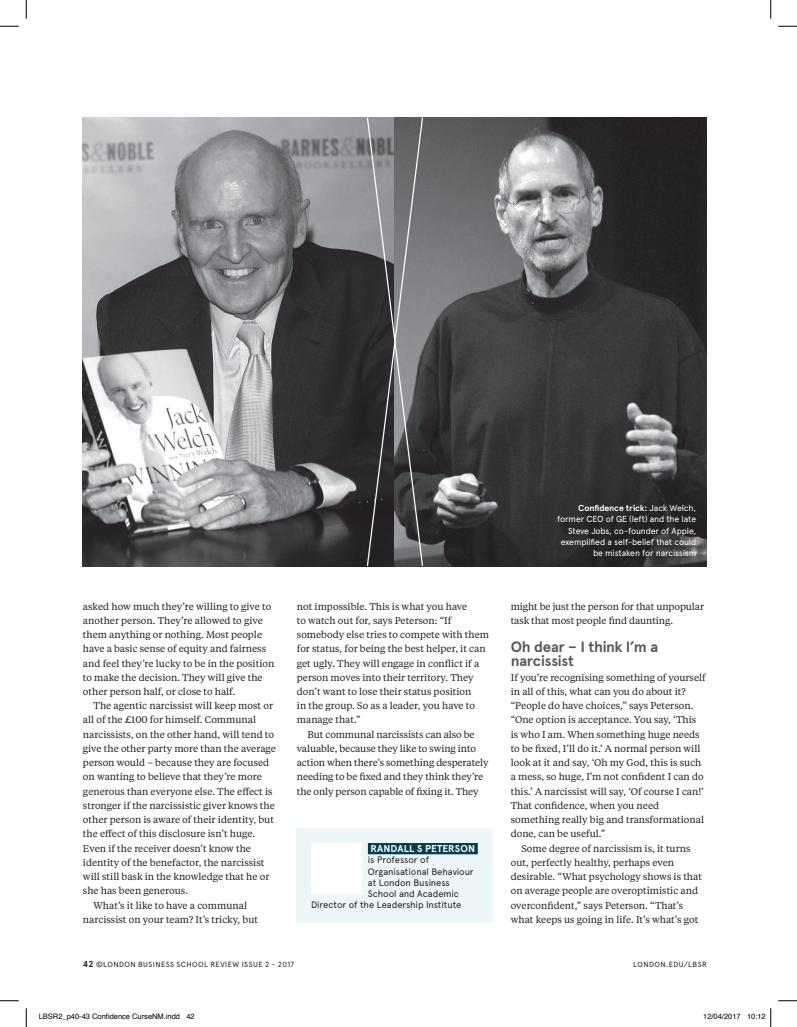
<style>
.page{position:relative;width:797px;height:1027px;background:#fff}
.page>*{position:absolute;margin:0;border:0;box-sizing:border-box;transform-origin:0 0}
.Subhead_Apercu{font:700 15px/13.8px "Apercu Pro";letter-spacing:-.015em;color:#555759}
.Author_box_out{font:700 10px "Apercu Pro";letter-spacing:.01em;color:#fff}
.Tiempos_Text_indent{font:9.75px/14.2px "Tiempos Text";color:#231f20}
.Tiempos_Text_no_inde{font:9.75px/14.2px "Tiempos Text";color:#231f20}
.Author_box_out-2{font:9.38px "Apercu Pro";letter-spacing:-.01em;color:#231f20}
.Apercu_captions{font:8.75px/11.2px "Apercu Pro";letter-spacing:-.02em;color:#fff;text-align:right}
.t1{font:7.5px "Apercu Pro";letter-spacing:.055em;color:#231f20}
.t2{font:7.5px "Helvetica";color:#000}
.s1{font-weight:700}
.s2{font-weight:700;font-size:8.75px}
</style>
<div class="page">
<div style="left:297px;top:829px;width:196px;height:94px;background:#edf6f9"></div>
<div style="left:368px;top:843px;width:110px;height:11px;background:#063c4d"></div>
<img style="left:83px;top:118px;width:624px;height:449px">
<div style="left:311px;top:843px;width:50px;height:50px;background:#fff"></div>
<svg style="left:366px;top:117px;width:58px;height:450px;background:#606062"></svg>
<svg style="left:613px;top:499px;width:94px;height:67px;background:#312e2f"></svg>
<svg style="left:0;top:25px;width:19px;height:2px"></svg>
<svg style="left:778px;top:25px;width:19px;height:2px"></svg>
<svg style="left:0;top:1000px;width:19px;height:1px"></svg>
<svg style="left:778px;top:1000px;width:19px;height:1px"></svg>
<svg style="left:25px;top:0;width:2px;height:19px"></svg>
<svg style="left:25px;top:1008px;width:2px;height:19px"></svg>
<svg style="left:770px;top:0;width:1px;height:19px"></svg>
<svg style="left:770px;top:1008px;width:1px;height:19px"></svg>
<p class="Tiempos_Text_no_inde" style="left:83px;top:599px;width:193px">asked how much they’re willing to give to another person. They’re allowed to give them anything or nothing. Most people have a basic sense of equity and fairness and feel they’re lucky to be in the position to make the decision. They will give the other person half, or close to half.</p>
<p class="Tiempos_Text_indent" style="left:83px;top:698px;width:195px;text-indent:11px">The agentic narcissist will keep most or all of the £100 for himself. Communal narcissists, on the other hand, will tend to give the other party more than the average person would – because they are focused on wanting to believe that they’re more generous than everyone else. The effect is stronger if the narcissistic giver knows the other person is aware of their identity, but the effect of this disclosure isn’t huge.<br>Even if the receiver doesn’t know the identity of the benefactor, the narcissist will still bask in the knowledge that he or she has been generous.</p>
<p class="Tiempos_Text_indent" style="left:83px;top:897px;width:177px;text-align:center">What’s it like to have a communal narcissist on your team? It’s tricky, but</p>
<p class="Tiempos_Text_indent" style="left:297px;top:599px;width:194px">not impossible. This is what you have<br>to watch out for, says Peterson: “If somebody else tries to compete with them for status, for being the best helper, it can get ugly. They will engage in conflict if a person moves into their territory. They don’t want to lose their status position<br>in the group. So as a leader, you have to manage that.”</p>
<p class="Tiempos_Text_indent" style="left:297px;top:727px;width:193px;text-indent:11px">But communal narcissists can also be valuable, because they like to swing into action when there’s something desperately needing to be fixed and they think they’re the only person capable of fixing it. They</p>
<p class="Author_box_out" style="left:370px;top:841px;width:106px">RANDALL S PETERSON</p>
<p class="Author_box_out-2" style="left:368px;top:853px;width:63px">is Professor of</p>
<p class="Author_box_out-2" style="left:368px;top:864px;width:107px">Organisational Behaviour</p>
<p class="Author_box_out-2" style="left:368px;top:876px;width:83px">at London Business</p>
<p class="Author_box_out-2" style="left:368px;top:887px;width:93px">School and Academic</p>
<p class="Author_box_out-2" style="left:311px;top:898px;width:152px">Director of the Leadership Institute</p>
<p class="Apercu_captions" style="left:557px;top:502px;width:140px"><span class="s1">Confidence trick:</span> Jack Welch, former CEO of GE (left) and the late<br>Steve Jobs, co-founder of Apple, exemplified a self-belief that could be mistaken for narcissism</p>
<p class="Tiempos_Text_indent" style="left:511px;top:599px;width:195px">might be just the person for that unpopular task that most people find daunting.</p>
<p class="Subhead_Apercu" style="left:511px;top:640px;width:149px">Oh dear – I think I’m a narcissist</p>
<p class="Tiempos_Text_no_inde" style="left:511px;top:670px;width:196px">If you’re recognising something of yourself in all of this, what can you do about it? “People do have choices,” says Peterson. “One option is acceptance. You say, ‘This is who I am. When something huge needs to be fixed, I’ll do it.’ A normal person will look at it and say, ‘Oh my God, this is such a mess, so huge, I’m not confident I can do this.’ A narcissist will say, ‘Of course I can!’ That confidence, when you need something really big and transformational done, can be useful.”</p>
<p class="Tiempos_Text_indent" style="left:511px;top:841px;width:193px;text-indent:11px">Some degree of narcissism is, it turns out, perfectly healthy, perhaps even desirable. “What psychology shows is that on average people are overoptimistic and overconfident,” says Peterson. “That’s what keeps us going in life. It’s what’s got</p>
<p class="t1" style="left:83px;top:959px;width:213px"><span class="s2">42</span> ©LONDON BUSINESS SCHOOL REVIEW ISSUE 2 - 2017</p>
<p class="t1" style="left:633px;top:959px;width:75px">LONDON.EDU/LBSR</p>
<p class="t2" style="left:39px;top:1011px;width:157px">LBSR2_p40-43 Confidence CurseNM.indd 42</p>
<p class="t2" style="left:703px;top:1011px;width:64px">12/04/2017 10:12</p>
</div>
